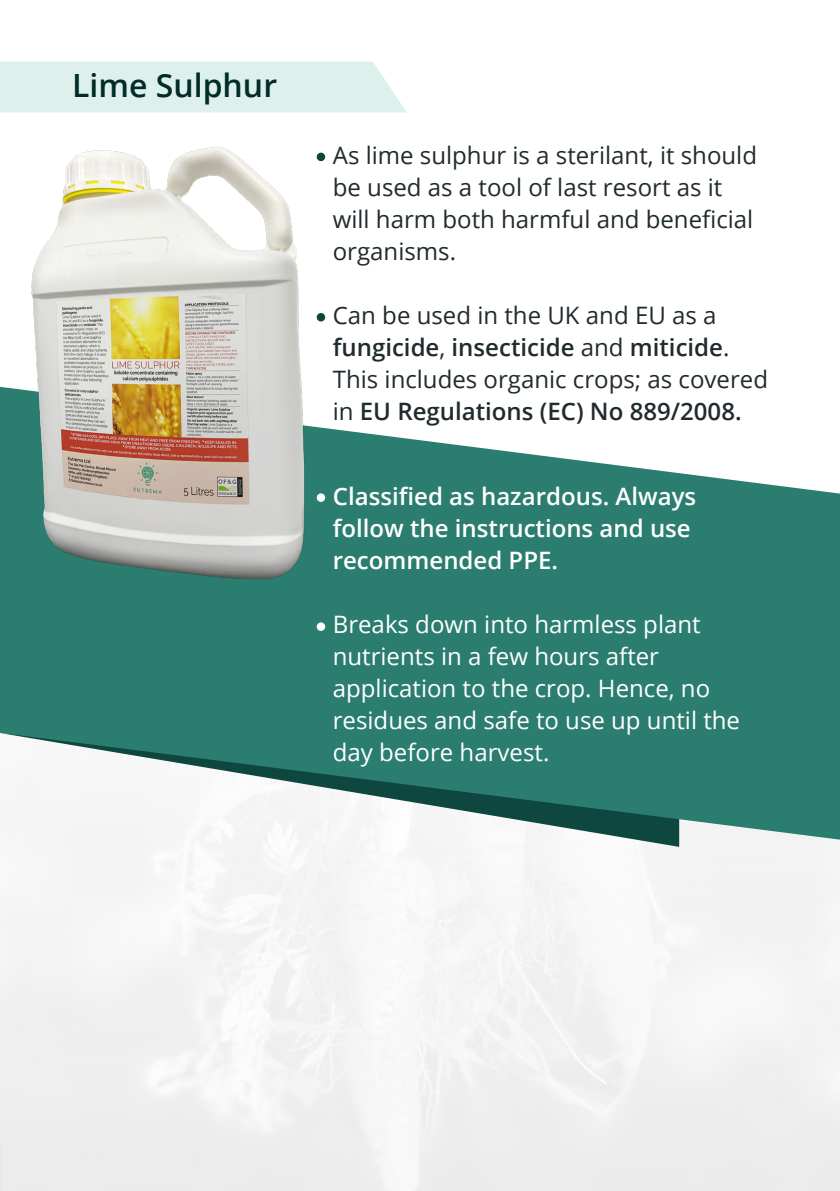
<style>
.page{position:relative;width:840px;height:1191px;background:#fff}
.page>*{position:absolute;margin:0;border:0;box-sizing:border-box;transform-origin:0 0}
.t1{font:600 32px "Open Sans";color:#012c27}
.Paragraph_Style_2{font:24px/32px "Open Sans";color:#212b2e}
.Paragraph_Style_2-2{font:24px/32px "Open Sans";color:#fff}
.Paragraph_Style_2-3{font:600 24px/32px "Open Sans";color:#fff}
.s1{font-weight:600}
</style>
<div class="page">
<div style="left:0;top:839px;width:839px;height:352px;background:#f3f3f3"></div>
<div style="left:0;top:839px;width:678px;height:8px;background:#f5f5f5"></div>
<div style="left:0;top:62px;width:406px;height:50px;background:#ddf0eb"></div>
<svg style="left:0;top:429px;width:839px;height:410px;fill:#2a7d6f"></svg>
<img style="left:0;top:94px;width:332px;height:496px">
<div style="left:316px;top:622px;width:9px;height:9px;background:#fff;border-radius:50%"></div>
<svg style="left:316px;top:493px;width:9px;height:9px"></svg>
<div style="left:316px;top:313px;width:9px;height:8px;background:#0d463e;border-radius:50%"></div>
<div style="left:316px;top:153px;width:9px;height:8px;background:#0d463e;border-radius:50%"></div>
<p class="t1" style="left:72px;top:63px;width:206px">Lime Sulphur</p>
<p class="Paragraph_Style_2" style="left:332px;top:139px;width:425px">As lime sulphur is a sterilant, it should be used as a tool of last resort as it will harm both harmful and beneficial organisms.</p>
<p class="Paragraph_Style_2" style="left:332px;top:299px;width:436px">Can be used in the UK and EU as a <span class="s1">fungicide</span>, <span class="s1">insecticide</span> and <span class="s1">miticide</span>.<br>This includes organic crops; as covered in <span class="s1">EU Regulations (EC) No 889/2008.</span></p>
<p class="Paragraph_Style_2-3" style="left:332px;top:480px;width:365px">Classified as hazardous. Always follow the instructions and use recommended PPE.</p>
<p class="Paragraph_Style_2-2" style="left:332px;top:608px;width:408px">Breaks down into harmless plant nutrients in a few hours after application to the crop. Hence, no residues and safe to use up until the day before harvest.</p>
</div>
